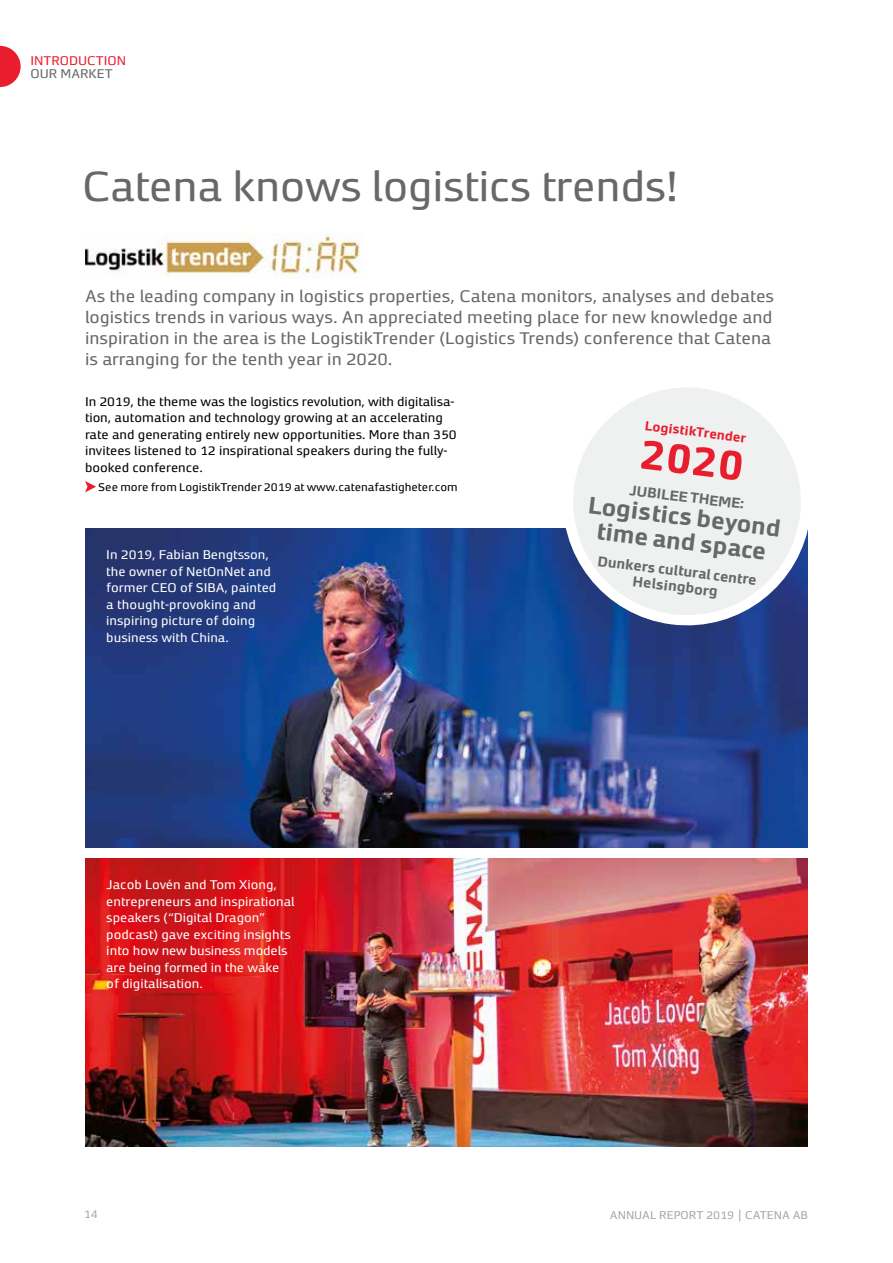
<style>
.page{position:relative;width:893px;height:1263px;background:#fff}
.page>*{position:absolute;margin:0;border:0;box-sizing:border-box;transform-origin:0 0}
.t1{font:45px "Hall";letter-spacing:-.01em;color:#666967}
.t2{font:700 45px "Hall";color:#e81e2f}
.t3{font:700 24.9px/24.9px "Hall";color:#666967;text-align:center}
.t4{font:18px/21px "Hall";color:#666967}
.t5{font:700 15px/16px "Hall";color:#666967;text-align:center}
.t6{font:700 13.8px "Hall";color:#e81e2f}
.t7{font:13.5px/16.5px "Hall";color:#fff}
.t8{font:13.5px/16.5px "Hall";color:#000}
.t9{font:13.5px "Hall";color:#e81e2f}
.t10{font:13.5px "Hall";color:#666967}
.t11{font:12px "Hall";color:#000}
.t12{font:12px "Hall";color:#a5a8a7}
.s1{font-family:"Verdana"}
</style>
<div class="page">
<svg style="left:0;top:46px;width:21px;height:41px"></svg>
<img style="left:85px;top:859px;width:723px;height:288px">
<img style="left:85px;top:529px;width:723px;height:319px">
<svg style="left:85px;top:481px;width:11px;height:11px"></svg>
<img style="left:85px;top:233px;width:276px;height:46px">
<svg style="left:549px;top:388px;width:259px;height:243px"></svg>
<p class="t9" style="left:30px;top:53px;width:97px">INTRODUCTION</p>
<p class="t10" style="left:30px;top:67px;width:84px">OUR MARKET</p>
<h1 class="t1" style="left:82px;top:162px;width:598px">Catena knows logistics trends!</h1>
<p class="t4" style="left:85px;top:286px;width:691px">As the leading company in logistics properties, Catena monitors, analyses and debates logistics trends in various ways. An appreciated meeting place for new knowledge and inspiration in the area is the LogistikTrender (Logistics Trends) conference that Catena is arranging for the tenth year in 2020.</p>
<p class="t8" style="left:85px;top:393px;width:373px">In 2019, the theme was the logistics revolution, with digitalisa&shy;tion, automation and technology growing at an accelerating rate and generating entirely new opportunities. More than 350 invitees listened to 12 inspirational speakers during the fully&shy;booked conference.</p>
<p class="t11" style="left:98px;top:481px;width:361px">See more from LogistikTrender 2019 at www.catenafastigheter.com</p>
<p class="t7" style="left:106px;top:547px;width:172px">In 2019, Fabian Bengtsson, the owner of NetOnNet and former CEO of SIBA, painted a thought-provoking and inspiring picture of doing business with China.</p>
<p class="t7" style="left:106px;top:876px;width:190px">Jacob Lovén and Tom Xiong, entrepreneurs and inspirational speakers (“Digital Dragon” podcast) gave exciting insights into how new business models are being formed in the wake of digitalisation.</p>
<p class="t12" style="left:84px;top:1208px;width:15px">14</p>
<p class="t6" style="left:646px;top:418px;width:103px;rotate:7deg">LogistikTrender</p>
<h1 class="t2" style="left:643px;top:430px;width:106px;rotate:7deg">2020</h1>
<p class="t5" style="left:631px;top:482px;width:117px;rotate:7deg">JUBILEE THEME:</p>
<h2 class="t3" style="left:590px;top:493px;width:195px;rotate:7deg">Logistics beyond time and space</h2>
<p class="t5" style="left:599px;top:553px;width:162px;rotate:7deg">Dunkers cultural centre<br>Helsingborg</p>
<p class="t12" style="left:610px;top:1209px;width:200px">ANNUAL REPORT 2019 <span class="s1">|</span> CATENA AB</p>
</div>
